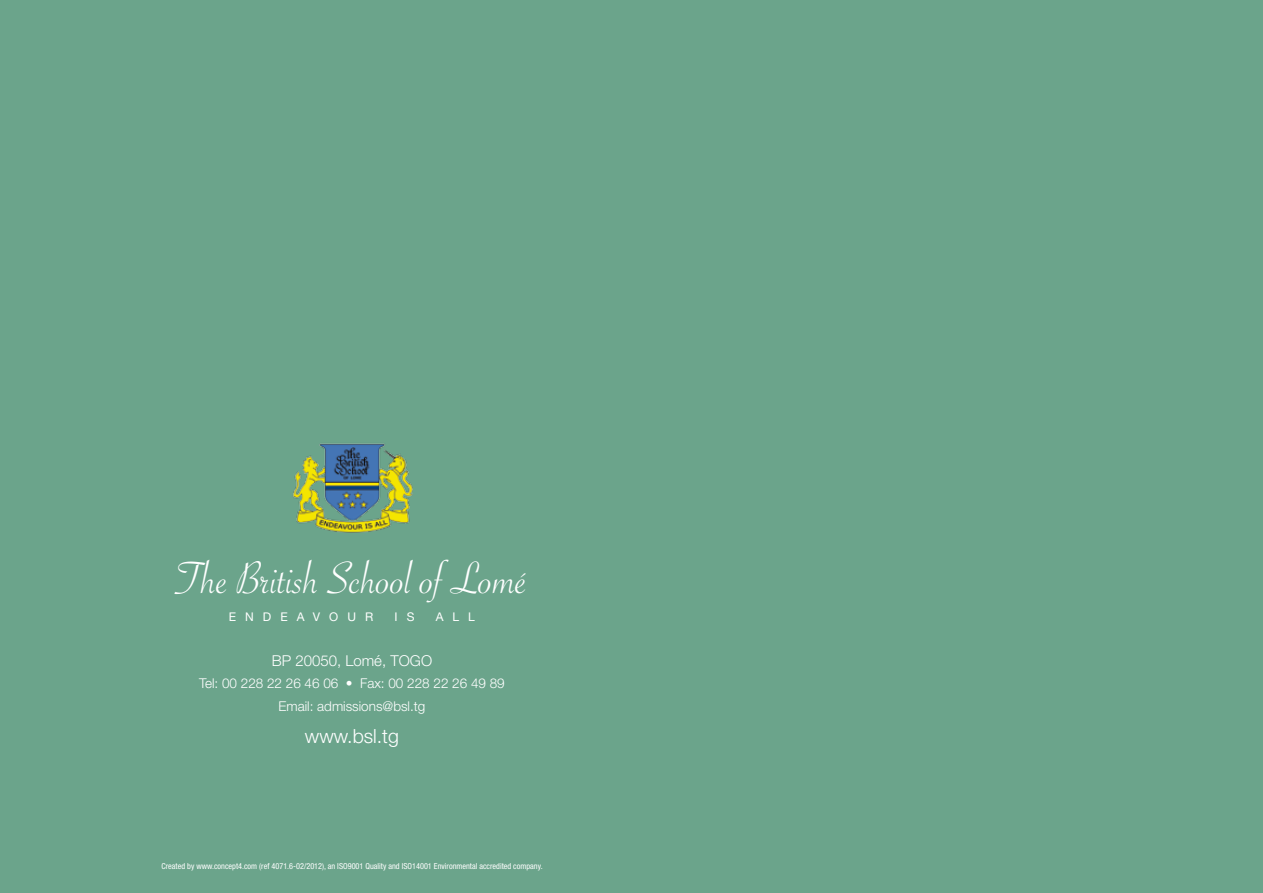
<style>
.page{position:relative;width:1263px;height:893px;background:#6ba48b}
.page>*{position:absolute;margin:0;border:0;box-sizing:border-box;transform-origin:0 0}
.t1{font:48.45px "Savoye Plain";color:#fff}
.t2{font:300 19.5px "Helvetica Neue LT Std";color:#fff}
.t3{font:300 15px "Helvetica Neue LT Std";color:#fff}
.t4{font:300 13.5px/22.5px "Helvetica Neue LT Std";color:#fff;text-align:center}
.t5{font:12px "Helvetica Neue LT Std";letter-spacing:.75em;color:#fff}
.t6{font:condensed 8.25px "Helvetica Neue LT Std";color:#fff}
</style>
<div class="page">
<img style="left:293px;top:443px;width:120px;height:90px">
<h1 class="t1" style="left:176px;top:548px;width:353px">The British School of Lomé</h1>
<h3 class="t5" style="left:229px;top:609px;width:146px">ENDEAVOUR</h3>
<h3 class="t5" style="left:395px;top:609px;width:21px">I S</h3>
<h3 class="t5" style="left:436px;top:609px;width:41px">ALL</h3>
<h3 class="t3" style="left:272px;top:651px;width:162px">BP 20050, Lomé, TOGO</h3>
<h3 class="t4" style="left:199px;top:672px;width:307px">Tel: 00 228 22 26 46 06 • Fax: 00 228 22 26 49 89<br>Email: admissions@bsl.tg</h3>
<h2 class="t2" style="left:305px;top:724px;width:95px">www.bsl.tg</h2>
<p class="t6" style="left:161px;top:861px;width:383px">Created by www.concept4.com (ref 4071.6-02/2012), an ISO9001 Quality and ISO14001 Environmental accredited company.</p>
</div>
